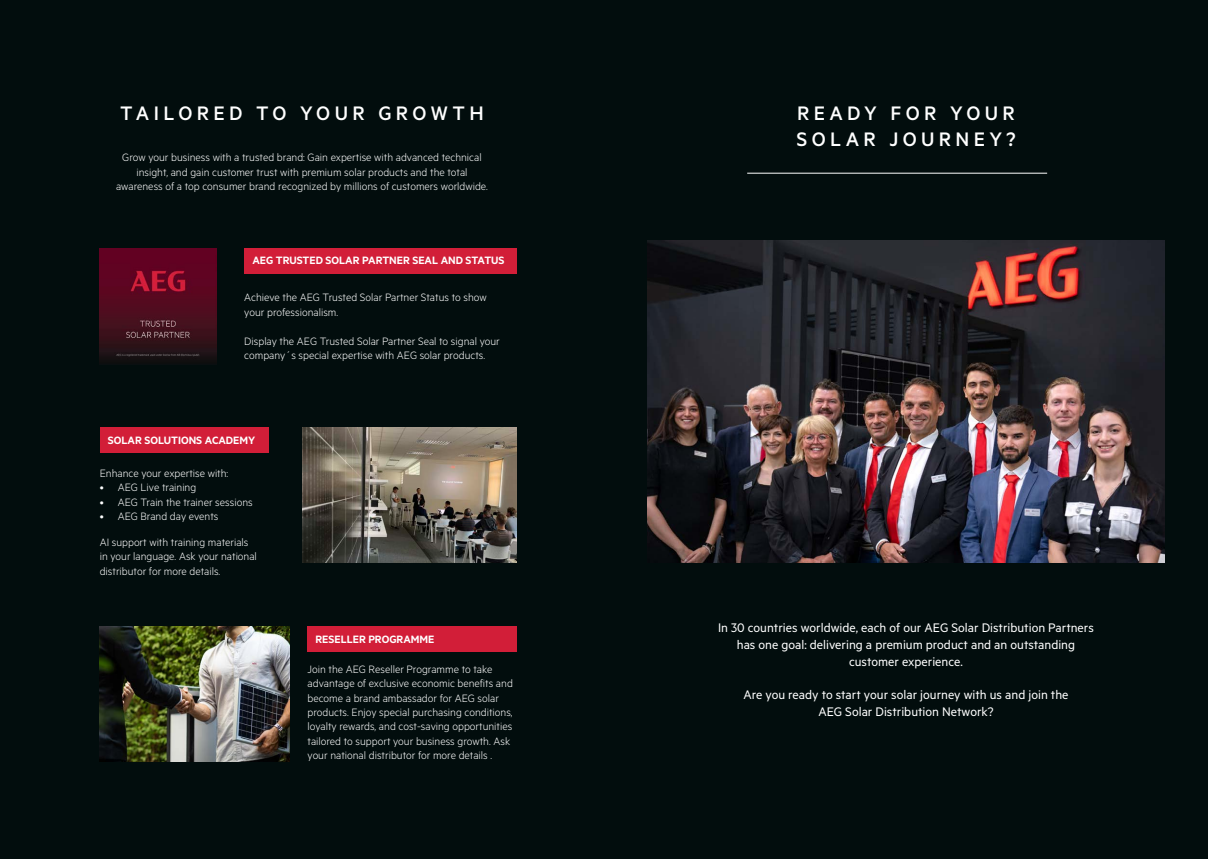
<style>
.page{position:relative;width:1208px;height:859px;background:#020d0d}
.page>*{position:absolute;margin:0;border:0;box-sizing:border-box;transform-origin:0 0}
.t1{font:500 22px "Metric";letter-spacing:.2em;color:#fff}
.t2{font:14px/16.8px "Metric";color:#fff;text-align:center}
.t3{font:300 12px/14.4px "Metric";color:#fff}
.t4{font:600 12px "Metric";color:#fff}
</style>
<div class="page">
<img style="left:648px;top:241px;width:516px;height:322px">
<img style="left:100px;top:249px;width:116px;height:114px">
<hr style="left:747px;top:173px;width:300px;height:1px;background:#fff">
<div style="left:100px;top:427px;width:168px;height:26px;background:#d21e38"></div>
<div style="left:244px;top:248px;width:272px;height:26px;background:#d21e38"></div>
<div style="left:307px;top:626px;width:209px;height:26px;background:#d21e38"></div>
<img style="left:100px;top:626px;width:190px;height:136px">
<img style="left:302px;top:427px;width:214px;height:136px">
<p class="t1" style="left:120px;top:101px;width:365px">TAILORED TO YOUR GROWTH</p>
<p class="t1" style="left:797px;top:100px;width:219px">READY FOR YOUR</p>
<p class="t1" style="left:796px;top:127px;width:221px">SOLAR JOURNEY?</p>
<p class="t3" style="left:116px;top:150px;width:373px;text-align:center">Grow your business with a trusted brand: Gain expertise with advanced technical insight, and gain customer trust with premium solar products and the total awareness of a top consumer brand recognized by millions of customers worldwide.</p>
<p class="t4" style="left:252px;top:253px;width:254px">AEG TRUSTED SOLAR PARTNER SEAL AND STATUS</p>
<p class="t3" style="left:244px;top:290px;width:244px">Achieve the AEG Trusted Solar Partner Status to show your professionalism.</p>
<p class="t3" style="left:244px;top:333px;width:257px">Display the AEG Trusted Solar Partner Seal to signal your company´s special expertise with AEG solar products.</p>
<p class="t4" style="left:108px;top:433px;width:149px">SOLAR SOLUTIONS ACADEMY</p>
<p class="t3" style="left:100px;top:465px;width:130px">Enhance your expertise with:</p>
<p class="t3" style="left:100px;top:480px;width:98px">• AEG Live training</p>
<p class="t3" style="left:100px;top:494px;width:154px">• AEG Train the trainer sessions</p>
<p class="t3" style="left:100px;top:508px;width:120px">• AEG Brand day events</p>
<p class="t3" style="left:100px;top:534px;width:159px">AI support with training materials in your language. Ask your national distributor for more details.</p>
<p class="t4" style="left:315px;top:632px;width:120px">RESELLER PROGRAMME</p>
<p class="t3" style="left:307px;top:661px;width:207px">Join the AEG Reseller Programme to take advantage of exclusive economic benefits and become a brand ambassador for AEG solar products. Enjoy special purchasing conditions, loyalty rewards, and cost-saving opportunities tailored to support your business growth. Ask your national distributor for more details .</p>
<p class="t2" style="left:718px;top:619px;width:377px">In 30 countries worldwide, each of our AEG Solar Distribution Partners has one goal: delivering a premium product and an outstanding customer experience.</p>
<p class="t2" style="left:743px;top:686px;width:327px">Are you ready to start your solar journey with us and join the</p>
<p class="t2" style="left:818px;top:703px;width:177px">AEG Solar Distribution Network?</p>
</div>
